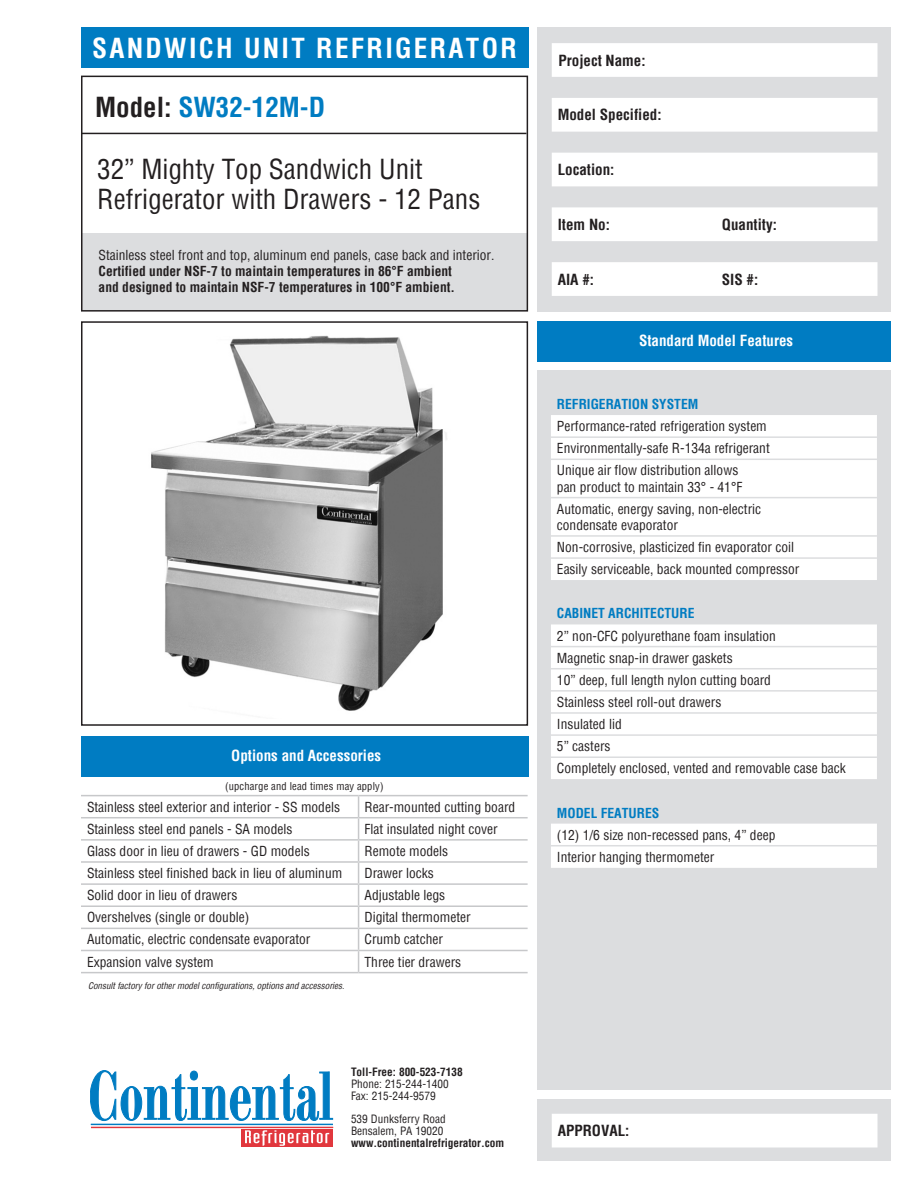
<style>
.page{position:relative;width:918px;height:1188px;background:#fff}
.page>*{position:absolute;margin:0;border:0;box-sizing:border-box;transform-origin:0 0}
.t1{font:condensed 27px "Helvetica";color:#231f20}
.t2{font:700 condensed 27px "Helvetica";letter-spacing:.085em;color:#fff}
.t3{font:700 condensed 27px "Helvetica";color:#007cc2}
.t4{font:700 condensed 15px "Helvetica";color:#231f20}
.t5{font:700 condensed 15px "Helvetica";color:#fff}
.t6{font:condensed 13.5px "Helvetica";color:#231f20}
.t7{font:700 condensed 13.5px "Helvetica";color:#231f20}
.t8{font:700 condensed 13.5px "Helvetica";color:#007cc2}
.t9{font:condensed 11.25px "Helvetica";color:#231f20}
.t10{font:700 condensed 11.25px "Helvetica";color:#231f20}
.t11{font:condensed 10.5px "Helvetica";letter-spacing:.015em;color:#231f20}
.t12{font:italic condensed 9px "Helvetica";color:#231f20}
.s1{color:#231f20}
</style>
<div class="page">
<div style="left:538px;top:1099px;width:353px;height:62px;background:#dcdddf"></div>
<div style="left:81px;top:233px;width:446px;height:77px;background:#dcdddf"></div>
<div style="left:81px;top:321px;width:447px;height:405px;border:2px solid #231f20"></div>
<div style="left:538px;top:321px;width:353px;height:40px;background:#007cc2"></div>
<div style="left:538px;top:370px;width:353px;height:720px;background:#dcdddf"></div>
<div style="left:538px;top:27px;width:353px;height:285px;background:#dcdddf"></div>
<svg style="left:90px;top:1070px;width:243px;height:51px"></svg>
<hr style="left:91px;top:1124px;width:242px;height:1px;background:#007cc2">
<hr style="left:91px;top:1127px;width:242px;height:1px;background:#e1373d">
<div style="left:241px;top:1129px;width:92px;height:17px;background:#e1373d"></div>
<svg style="left:245px;top:1130px;width:84px;height:16px"></svg>
<svg style="left:552px;top:43px;width:326px;height:253px;fill:#fff"></svg>
<div style="left:81px;top:76px;width:447px;height:236px;border:2px solid #231f20"></div>
<div style="left:81px;top:27px;width:447px;height:40px;background:#007cc2"></div>
<div style="left:552px;top:1114px;width:326px;height:34px;background:#fff"></div>
<div style="left:81px;top:736px;width:447px;height:40px;background:#007cc2"></div>
<hr style="left:81px;top:133px;width:445px;height:1px;background:#231f20">
<hr style="left:81px;top:795px;width:278px;height:1px;background:#c7c8ca">
<hr style="left:359px;top:905px;width:169px;height:2px;background:#c7c8ca">
<hr style="left:359px;top:972px;width:169px;height:1px;background:#c7c8ca">
<hr style="left:359px;top:928px;width:169px;height:1px;background:#c7c8ca">
<hr style="left:359px;top:950px;width:169px;height:1px;background:#c7c8ca">
<hr style="left:81px;top:972px;width:278px;height:1px;background:#c7c8ca">
<hr style="left:359px;top:795px;width:169px;height:1px;background:#c7c8ca">
<hr style="left:81px;top:817px;width:278px;height:1px;background:#c7c8ca">
<hr style="left:359px;top:817px;width:169px;height:1px;background:#c7c8ca">
<hr style="left:81px;top:839px;width:278px;height:2px;background:#c7c8ca">
<hr style="left:359px;top:839px;width:169px;height:2px;background:#c7c8ca">
<hr style="left:81px;top:861px;width:278px;height:2px;background:#c7c8ca">
<hr style="left:359px;top:861px;width:169px;height:2px;background:#c7c8ca">
<hr style="left:81px;top:883px;width:278px;height:2px;background:#c7c8ca">
<hr style="left:359px;top:883px;width:169px;height:2px;background:#c7c8ca">
<hr style="left:81px;top:905px;width:278px;height:2px;background:#c7c8ca">
<svg style="left:358px;top:796px;width:1px;height:176px"></svg>
<hr style="left:81px;top:928px;width:278px;height:1px;background:#c7c8ca">
<hr style="left:81px;top:950px;width:278px;height:1px;background:#c7c8ca">
<div style="left:551px;top:415px;width:326px;height:453px;background:#fff"></div>
<svg style="left:551px;top:537px;width:326px;height:308px;fill:#fff"></svg>
<svg style="left:551px;top:580px;width:326px;height:221px;fill:#fff"></svg>
<hr style="left:551px;top:459px;width:326px;height:1px;background:#dcdddf">
<hr style="left:551px;top:497px;width:326px;height:1px;background:#dcdddf">
<hr style="left:551px;top:535px;width:326px;height:2px;background:#dcdddf">
<hr style="left:551px;top:557px;width:326px;height:2px;background:#dcdddf">
<hr style="left:551px;top:646px;width:326px;height:1px;background:#dcdddf">
<hr style="left:551px;top:668px;width:326px;height:1px;background:#dcdddf">
<hr style="left:551px;top:690px;width:326px;height:2px;background:#dcdddf">
<hr style="left:551px;top:712px;width:326px;height:2px;background:#dcdddf">
<hr style="left:551px;top:734px;width:326px;height:2px;background:#dcdddf">
<hr style="left:551px;top:756px;width:326px;height:2px;background:#dcdddf">
<hr style="left:551px;top:845px;width:326px;height:1px;background:#dcdddf">
<hr style="left:551px;top:436px;width:326px;height:2px;background:#dcdddf">
<img style="left:151px;top:335px;width:296px;height:376px">
<p class="t2" style="left:92px;top:30px;width:426px">SANDWICH UNIT REFRIGERATOR</p>
<p class="t3" style="left:95px;top:89px;width:232px"><span class="s1">Model:</span> SW32-12M-D</p>
<p class="t1" style="left:97px;top:152px;width:327px">32” Mighty Top Sandwich Unit</p>
<p class="t1" style="left:97px;top:182px;width:385px">Refrigerator with Drawers - 12 Pans</p>
<p class="t6" style="left:99px;top:246px;width:397px">Stainless steel front and top, aluminum end panels, case back and interior.</p>
<p class="t7" style="left:99px;top:262px;width:355px">Certified under NSF-7 to maintain temperatures in 86°F ambient</p>
<p class="t7" style="left:99px;top:278px;width:358px">and designed to maintain NSF-7 temperatures in 100°F ambient.</p>
<p class="t5" style="left:231px;top:746px;width:151px">Options and Accessories</p>
<p class="t11" style="left:225px;top:779px;width:160px">(upcharge and lead times may apply)</p>
<p class="t6" style="left:87px;top:798px;width:255px">Stainless steel exterior and interior - SS models</p>
<p class="t6" style="left:365px;top:798px;width:152px">Rear-mounted cutting board</p>
<p class="t6" style="left:87px;top:820px;width:207px">Stainless steel end panels - SA models</p>
<p class="t6" style="left:365px;top:820px;width:135px">Flat insulated night cover</p>
<p class="t6" style="left:87px;top:842px;width:224px">Glass door in lieu of drawers - GD models</p>
<p class="t6" style="left:365px;top:842px;width:85px">Remote models</p>
<p class="t6" style="left:87px;top:864px;width:257px">Stainless steel finished back in lieu of aluminum</p>
<p class="t6" style="left:365px;top:864px;width:71px">Drawer locks</p>
<p class="t6" style="left:87px;top:887px;width:152px">Solid door in lieu of drawers</p>
<p class="t6" style="left:365px;top:887px;width:82px">Adjustable legs</p>
<p class="t6" style="left:87px;top:909px;width:164px">Overshelves (single or double)</p>
<p class="t6" style="left:365px;top:909px;width:108px">Digital thermometer</p>
<p class="t6" style="left:87px;top:931px;width:225px">Automatic, electric condensate evaporator</p>
<p class="t6" style="left:365px;top:931px;width:80px">Crumb catcher</p>
<p class="t6" style="left:87px;top:953px;width:128px">Expansion valve system</p>
<p class="t6" style="left:365px;top:953px;width:98px">Three tier drawers</p>
<p class="t12" style="left:88px;top:980px;width:258px">Consult factory for other model configurations, options and accessories.</p>
<p class="t10" style="left:351px;top:1065px;width:113px">Toll-Free: 800-523-7138</p>
<p class="t9" style="left:351px;top:1077px;width:99px">Phone: 215-244-1400</p>
<p class="t9" style="left:351px;top:1089px;width:86px">Fax: 215-244-9579</p>
<p class="t9" style="left:351px;top:1112px;width:96px">539 Dunksferry Road</p>
<p class="t9" style="left:351px;top:1124px;width:94px">Bensalem, PA 19020</p>
<p class="t10" style="left:351px;top:1135px;width:155px">www.continentalrefrigerator.com</p>
<p class="t4" style="left:559px;top:50px;width:89px">Project Name:</p>
<p class="t4" style="left:558px;top:105px;width:105px">Model Specified:</p>
<p class="t4" style="left:558px;top:160px;width:58px">Location:</p>
<p class="t4" style="left:558px;top:215px;width:54px">Item No:</p>
<p class="t4" style="left:722px;top:215px;width:57px">Quantity:</p>
<p class="t4" style="left:558px;top:269px;width:38px">AIA #:</p>
<p class="t4" style="left:722px;top:269px;width:38px">SIS #:</p>
<p class="t5" style="left:639px;top:331px;width:156px">Standard Model Features</p>
<p class="t8" style="left:557px;top:395px;width:143px">REFRIGERATION SYSTEM</p>
<p class="t6" style="left:557px;top:417px;width:211px">Performance-rated refrigeration system</p>
<p class="t6" style="left:557px;top:440px;width:214px">Environmentally-safe R-134a refrigerant</p>
<p class="t6" style="left:557px;top:462px;width:183px">Unique air flow distribution allows</p>
<p class="t6" style="left:557px;top:478px;width:187px">pan product to maintain 33° - 41°F</p>
<p class="t6" style="left:557px;top:500px;width:206px">Automatic, energy saving, non-electric</p>
<p class="t6" style="left:557px;top:516px;width:123px">condensate evaporator</p>
<p class="t6" style="left:557px;top:538px;width:239px">Non-corrosive, plasticized fin evaporator coil</p>
<p class="t6" style="left:557px;top:561px;width:244px">Easily serviceable, back mounted compressor</p>
<p class="t8" style="left:557px;top:605px;width:139px">CABINET ARCHITECTURE</p>
<p class="t6" style="left:557px;top:627px;width:220px">2” non-CFC polyurethane foam insulation</p>
<p class="t6" style="left:557px;top:649px;width:177px">Magnetic snap-in drawer gaskets</p>
<p class="t6" style="left:557px;top:671px;width:216px">10” deep, full length nylon cutting board</p>
<p class="t6" style="left:557px;top:693px;width:166px">Stainless steel roll-out drawers</p>
<p class="t6" style="left:557px;top:715px;width:66px">Insulated lid</p>
<p class="t6" style="left:557px;top:738px;width:55px">5” casters</p>
<p class="t6" style="left:557px;top:760px;width:290px">Completely enclosed, vented and removable case back</p>
<p class="t8" style="left:557px;top:804px;width:104px">MODEL FEATURES</p>
<p class="t6" style="left:557px;top:826px;width:220px">(12) 1/6 size non-recessed pans, 4” deep</p>
<p class="t6" style="left:557px;top:848px;width:159px">Interior hanging thermometer</p>
<p class="t4" style="left:558px;top:1121px;width:73px">APPROVAL:</p>
</div>
